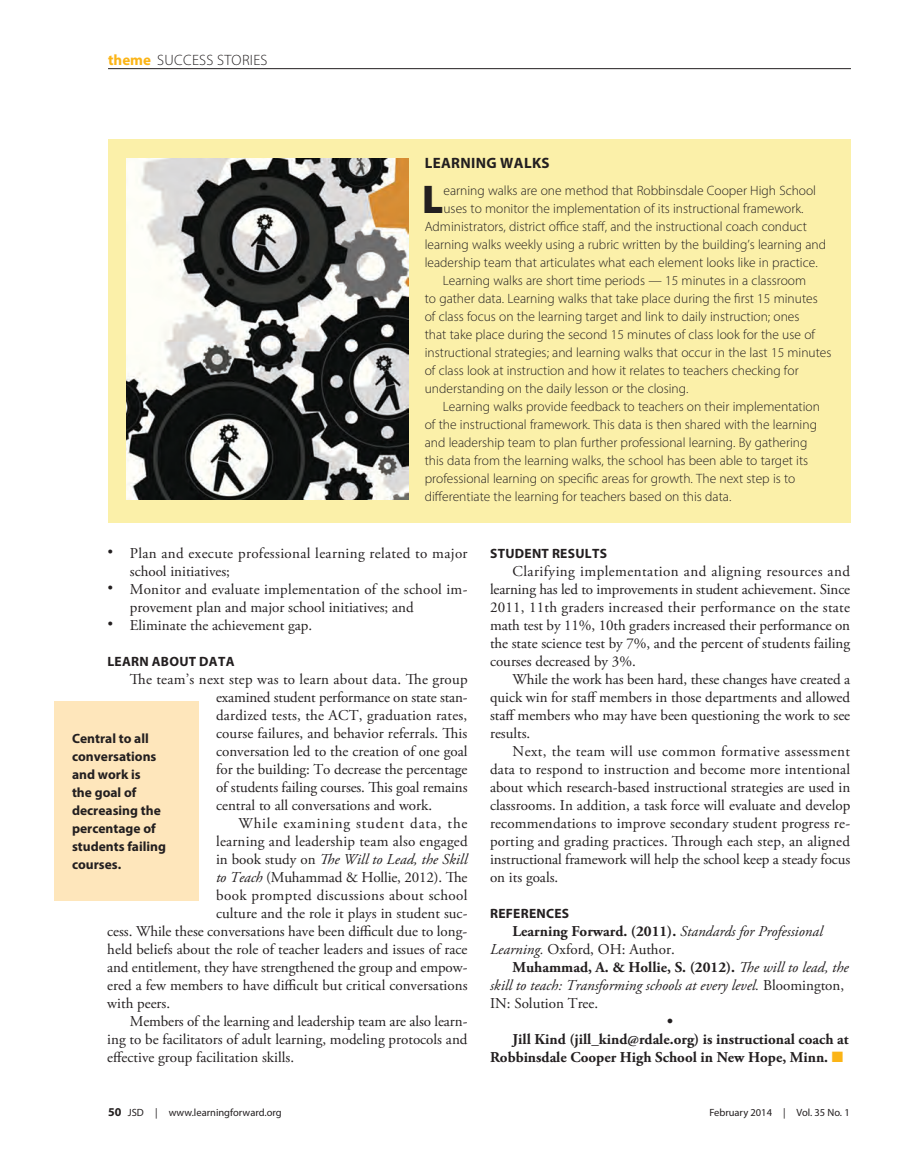
<style>
.page{position:relative;width:905px;height:1175px;background:#fff}
.page>*{position:absolute;margin:0;border:0;box-sizing:border-box;transform-origin:0 0}
.box{font:900 40.2px "Myriad Pro";color:#231f20}
.body{font:15px/18px "Adobe Garamond Pro";color:#231f20;text-align:justify}
.body-2{font:italic 15px/18px "Adobe Garamond Pro";color:#231f20}
.body-3{font:15px/18px "Adobe Garamond Pro";letter-spacing:.025em;color:#231f20}
.body-4{font:700 15px/18px "Adobe Garamond Pro";color:#231f20}
.body-5{font:15px "Adobe Garamond Pro";letter-spacing:.05em;color:#231f20}
.toppers{font:300 15px "Myriad Pro";letter-spacing:.02em;color:#231f20}
.box-2{font:700 15px "Myriad Pro";letter-spacing:.02em;color:#231f20}
.box-3{font:300 13.5px/18px "Myriad Pro";color:#231f20}
.liftout{font:700 13.5px/18px "Myriad Pro";color:#231f20}
.subhead{font:700 13.5px "Myriad Pro";letter-spacing:.02em;color:#231f20}
.t1{font:10.5px "Myriad Pro";color:#231f20}
.s1{font-weight:700;color:#fbb416}
.s2{font-family:"Helvetica";font-size:18px}
.s3{font-style:normal}
.s4{font-style:italic}
.s5{font-weight:700;font-style:normal}
.s6{color:#fbb416}
.s7{font-weight:700;font-size:12px}
</style>
<div class="page">
<hr style="left:108px;top:68px;width:742px;height:1px;background:#231f20">
<div style="left:109px;top:139px;width:741px;height:383px;background:#fbf0a9"></div>
<div style="left:54px;top:701px;width:144px;height:199px;background:#fee6bb"></div>
<img style="left:127px;top:159px;width:282px;height:340px">
<p class="toppers" style="left:108px;top:51px;width:161px"><span class="s1">theme</span> SUCCESS STORIES</p>
<p class="box-2" style="left:425px;top:153px;width:126px">LEARNING WALKS</p>
<p class="box" style="left:422px;top:173px;width:23px">L</p>
<p class="box-3" style="left:443px;top:182px;width:374px">earning walks are one method that Robbinsdale Cooper High School</p>
<p class="box-3" style="left:443px;top:200px;width:361px">uses to monitor the implementation of its instructional framework.</p>
<p class="box-3" style="left:424px;top:218px;width:383px">Administrators, district office staff, and the instructional coach conduct</p>
<p class="box-3" style="left:424px;top:236px;width:403px">learning walks weekly using a rubric written by the building’s learning and</p>
<p class="box-3" style="left:424px;top:254px;width:394px">leadership team that articulates what each element looks like in practice.</p>
<p class="box-3" style="left:424px;top:272px;width:408px;text-indent:18px">Learning walks are short time periods — 15 minutes in a classroom<br>to gather data. Learning walks that take place during the first 15 minutes of class focus on the learning target and link to daily instruction; ones<br>that take place during the second 15 minutes of class look for the use of instructional strategies; and learning walks that occur in the last 15 minutes of class look at instruction and how it relates to teachers checking for understanding on the daily lesson or the closing.</p>
<p class="box-3" style="left:424px;top:398px;width:397px;text-indent:18px">Learning walks provide feedback to teachers on their implementation of the instructional framework. This data is then shared with the learning and leadership team to plan further professional learning. By gathering this data from the learning walks, the school has been able to target its professional learning on specific areas for growth. The next step is to differentiate the learning for teachers based on this data.</p>
<p class="body-3" style="left:130px;top:545px;width:339px;text-indent:-22px"><span class="s2">•</span> Plan and execute professional learning related to major school initiatives;</p>
<p class="body" style="left:130px;top:581px;width:339px;text-indent:-22px"><span class="s2">•</span> Monitor and evaluate implementation of the school im&shy;provement plan and major school initiatives; and</p>
<p class="body" style="left:107px;top:617px;width:206px"><span class="s2">•</span> Eliminate the achievement gap.</p>
<p class="subhead" style="left:107px;top:653px;width:129px">LEARN ABOUT DATA</p>
<p class="body" style="left:216px;top:671px;width:253px;text-indent:-86px">The team’s next step was to learn about data. The group examined student performance on state stan&shy;dardized tests, the ACT, graduation rates, course failures, and behavior referrals. This conversation led to the creation of one goal for the building: To decrease the percentage of students failing courses. This goal remains central to all conversations and work.</p>
<p class="body-5" style="left:238px;top:814px;width:230px">While examining student data, the</p>
<p class="body" style="left:216px;top:833px;width:253px">learning and leadership team also engaged</p>
<p class="body-2" style="left:216px;top:851px;width:253px"><span class="s3">in book study on</span> The Will to Lead, the Skill</p>
<p class="body" style="left:216px;top:869px;width:253px"><span class="s4">to Teach</span> (Muhammad &amp; Hollie, 2012). The</p>
<p class="body-3" style="left:216px;top:887px;width:253px">book prompted discussions about school</p>
<p class="body" style="left:216px;top:905px;width:253px">culture and the role it plays in student suc-</p>
<p class="body" style="left:107px;top:923px;width:361px">cess. While these conversations have been difficult due to long-</p>
<p class="body" style="left:107px;top:941px;width:361px">held beliefs about the role of teacher leaders and issues of race</p>
<p class="body" style="left:107px;top:959px;width:362px">and entitlement, they have strengthened the group and empow-</p>
<p class="body" style="left:107px;top:977px;width:362px">ered a few members to have difficult but critical conversations</p>
<p class="body" style="left:107px;top:995px;width:64px">with peers.</p>
<p class="body" style="left:107px;top:1013px;width:362px;text-indent:22px">Members of the learning and leadership team are also learn&shy;ing to be facilitators of adult learning, modeling protocols and effective group facilitation skills.</p>
<p class="liftout" style="left:72px;top:729px;width:95px">Central to all conversations and work is<br>the goal of decreasing the percentage of students failing courses.</p>
<p class="subhead" style="left:490px;top:545px;width:118px">STUDENT RESULTS</p>
<p class="body" style="left:490px;top:563px;width:361px;text-indent:22px">Clarifying implementation and aligning resources and learning has led to improvements in student achievement. Since 2011, 11th graders increased their performance on the state math test by 11%, 10th graders increased their performance on the state science test by 7%, and the percent of students failing courses decreased by 3%.</p>
<p class="body" style="left:490px;top:671px;width:362px;text-indent:22px">While the work has been hard, these changes have created a quick win for staff members in those departments and allowed staff members who may have been questioning the work to see results.</p>
<p class="body" style="left:490px;top:743px;width:362px;text-indent:22px">Next, the team will use common formative assessment data to respond to instruction and become more intentional about which research-based instructional strategies are used in classrooms. In addition, a task force will evaluate and develop recommendations to improve secondary student progress re&shy;porting and grading practices. Through each step, an aligned instructional framework will help the school keep a steady focus on its goals.</p>
<p class="subhead" style="left:490px;top:905px;width:81px">REFERENCES</p>
<p class="body-2" style="left:490px;top:923px;width:334px;text-indent:22px"><span class="s5">Learning Forward. (2011).</span> Standards for Professional<br>Learning. <span class="s3">Oxford, OH: Author.</span></p>
<p class="body-2" style="left:490px;top:959px;width:360px;text-indent:22px"><span class="s5">Muhammad, A. &amp; Hollie, S. (2012).</span> The will to lead, the skill to teach: Transforming schools at every level. <span class="s3">Bloomington,<br>IN: Solution Tree.</span></p>
<p class="body-4" style="left:667px;top:1013px;width:7px">•</p>
<p class="body-4" style="left:490px;top:1031px;width:360px;text-indent:22px">Jill Kind (jill_kind@rdale.org) is instructional coach at<br>Robbinsdale Cooper High School in New Hope, Minn. <span class="s6">■</span></p>
<p class="t1" style="left:108px;top:1106px;width:175px"><span class="s7">50</span> JSD | www.learningforward.org</p>
<p class="t1" style="left:709px;top:1106px;width:142px">February 2014 | Vol. 35 No. 1</p>
</div>
